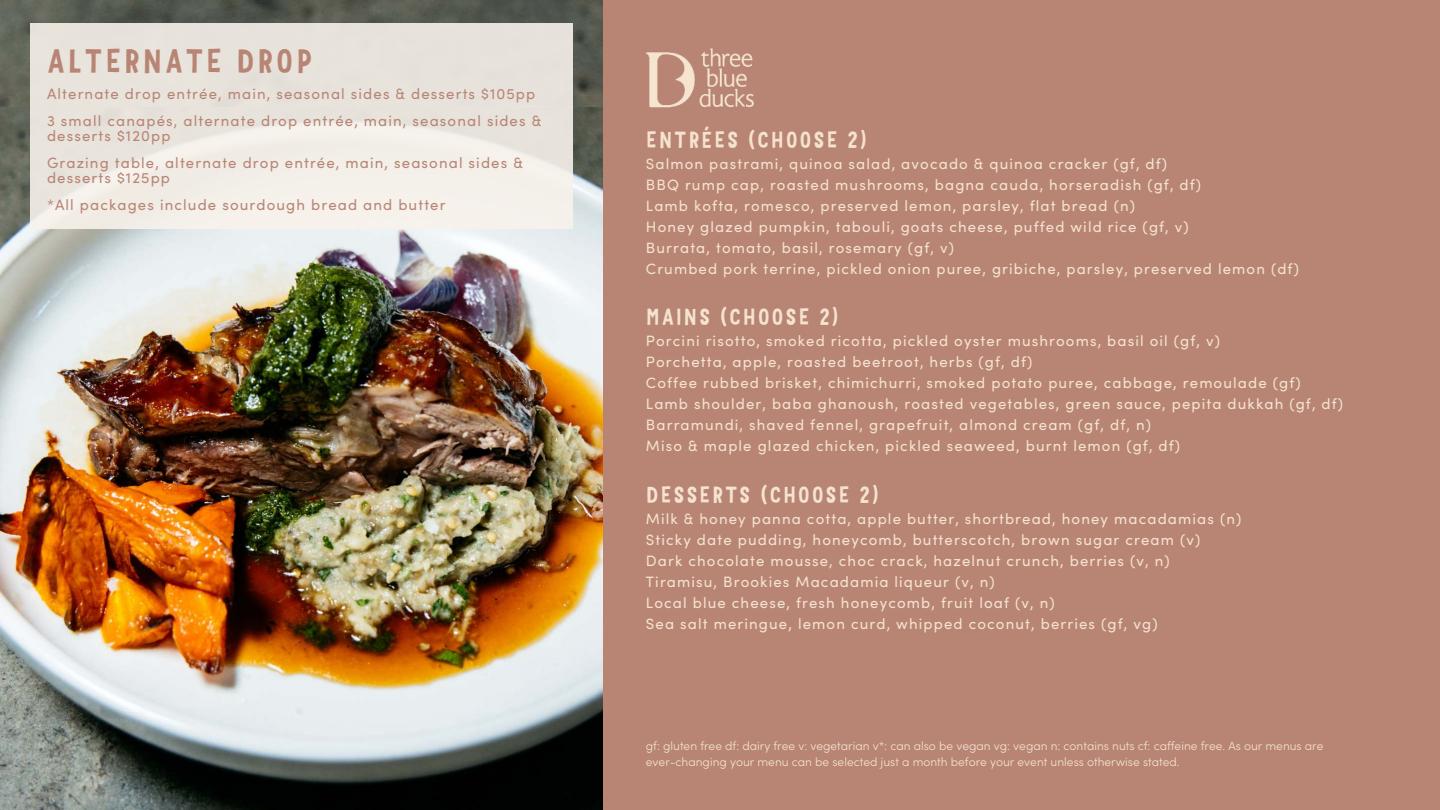
<style>
.page{position:relative;width:1440px;height:810px;background:#b88575}
.page>*{position:absolute;margin:0;border:0;box-sizing:border-box;transform-origin:0 0}
.t1{font:32px "Mr Dodo";letter-spacing:.075em;color:#b88575}
.t2{font:22px "Mr Dodo";letter-spacing:.075em;color:#f5e3cf}
.t3{font:15px/21px "Sofia Pro";letter-spacing:.075em;color:#f5e3cf}
.t4{font:15px/27px "Sofia Pro";letter-spacing:.075em;color:#b88575}
.t5{font:300 12px/16.5px "Sofia Pro";color:#f5e3cf}
</style>
<div class="page">
<img style="left:646px;top:48px;width:108px;height:59px">
<img style="left:0;top:107px;width:602px;height:703px">
<div style="left:30px;top:23px;width:543px;height:205px;background:linear-gradient(to right,#ebe6df,#eee9e2)"></div>
<h1 class="t1" style="left:47px;top:41px;width:267px">ALTERNATE DROP</h1>
<p class="t4" style="left:47px;top:79px;width:496px">Alternate drop entrée, main, seasonal sides &amp; desserts $105pp<br>3 small canapés, alternate drop entrée, main, seasonal sides &amp;</p>
<p class="t4" style="left:47px;top:121px;width:477px">desserts $120pp<br>Grazing table, alternate drop entrée, main, seasonal sides &amp;</p>
<p class="t4" style="left:47px;top:163px;width:400px">desserts $125pp<br>*All packages include sourdough bread and butter</p>
<h2 class="t2" style="left:646px;top:126px;width:223px">ENTRÉES (CHOOSE 2)</h2>
<p class="t3" style="left:646px;top:152px;width:655px">Salmon pastrami, quinoa salad, avocado &amp; quinoa cracker (gf, df)<br>BBQ rump cap, roasted mushrooms, bagna cauda, horseradish (gf, df)<br>Lamb kofta, romesco, preserved lemon, parsley, flat bread (n)<br>Honey glazed pumpkin, tabouli, goats cheese, puffed wild rice (gf, v)<br>Burrata, tomato, basil, rosemary (gf, v)<br>Crumbed pork terrine, pickled onion puree, gribiche, parsley, preserved lemon (df)</p>
<h2 class="t2" style="left:646px;top:304px;width:195px">MAINS (CHOOSE 2)</h2>
<p class="t3" style="left:646px;top:330px;width:699px">Porcini risotto, smoked ricotta, pickled oyster mushrooms, basil oil (gf, v)<br>Porchetta, apple, roasted beetroot, herbs (gf, df)<br>Coffee rubbed brisket, chimichurri, smoked potato puree, cabbage, remoulade (gf)<br>Lamb shoulder, baba ghanoush, roasted vegetables, green sauce, pepita dukkah (gf, df)<br>Barramundi, shaved fennel, grapefruit, almond cream (gf, df, n)<br>Miso &amp; maple glazed chicken, pickled seaweed, burnt lemon (gf, df)</p>
<h2 class="t2" style="left:646px;top:481px;width:235px">DESSERTS (CHOOSE 2)</h2>
<p class="t3" style="left:646px;top:508px;width:597px">Milk &amp; honey panna cotta, apple butter, shortbread, honey macadamias (n)<br>Sticky date pudding, honeycomb, butterscotch, brown sugar cream (v)<br>Dark chocolate mousse, choc crack, hazelnut crunch, berries (v, n)<br>Tiramisu, Brookies Macadamia liqueur (v, n)<br>Local blue cheese, fresh honeycomb, fruit loaf (v, n)<br>Sea salt meringue, lemon curd, whipped coconut, berries (gf, vg)</p>
<p class="t5" style="left:646px;top:737px;width:679px">gf: gluten free df: dairy free v: vegetarian v*: can also be vegan vg: vegan n: contains nuts cf: caffeine free. As our menus are ever-changing your menu can be selected just a month before your event unless otherwise stated.</p>
</div>
